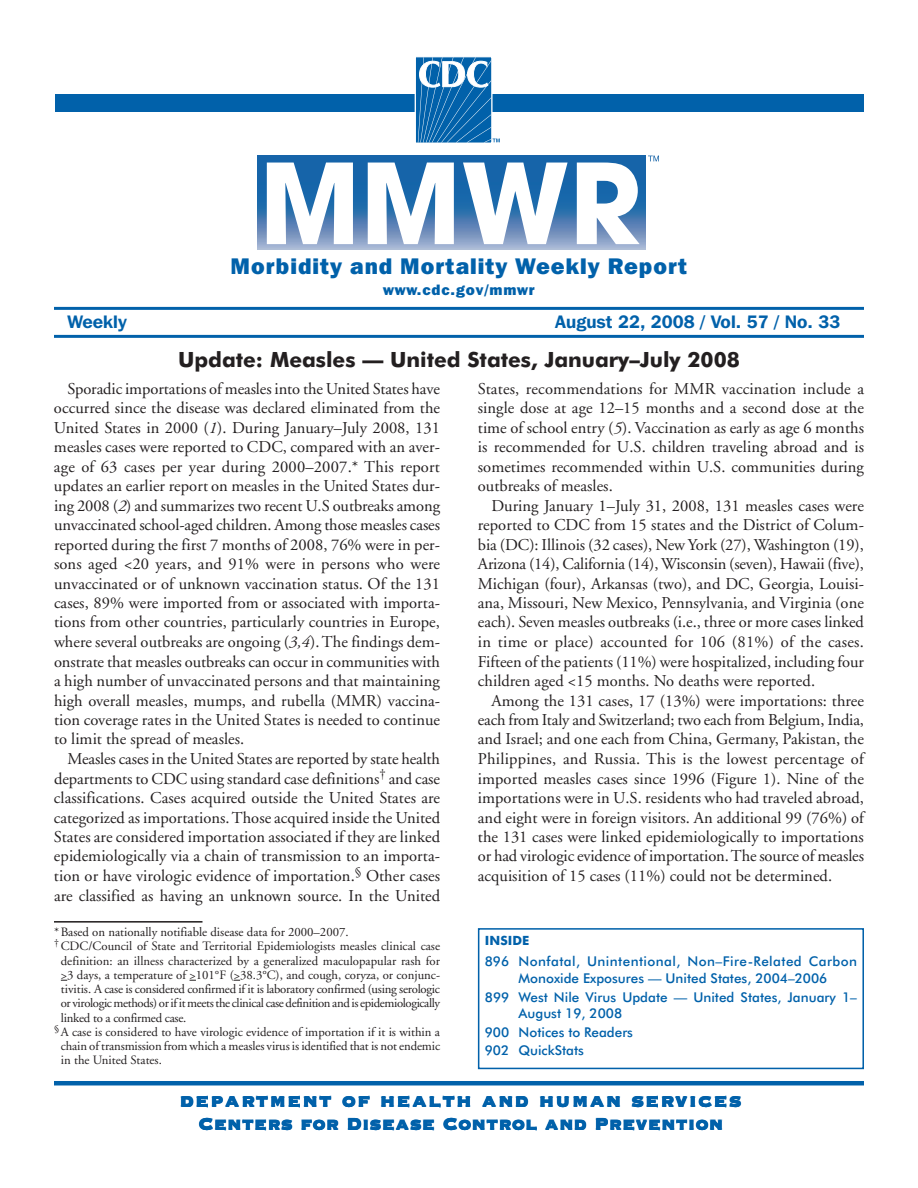
<style>
.page{position:relative;width:918px;height:1188px;background:#fff}
.page>*{position:absolute;margin:0;border:0;box-sizing:border-box;transform-origin:0 0}
.t1{font:22.5px "Copperplate Thirty Three BC";letter-spacing:.065em;color:#0161aa}
.t2{font:800 22.5px "Franklin Gothic IT Cby BT";letter-spacing:.045em;color:#0161aa}
.t3{font:700 21px "Futura BT";letter-spacing:-.005em;color:#231f20}
.t4{font:21px "Copperplate Thirty Three BC";letter-spacing:.025em;color:#0161aa}
.t5{font:600 18px "Franklin Gothic IT Cby BT";color:#0161aa}
.t6{font:16.5px "Adobe Garamond";letter-spacing:.005em;color:#231f20}
.t7{font:800 15px "Franklin Gothic IT Cby BT";letter-spacing:.055em;color:#0161aa}
.t8{font:500 13.5px/16.5px "Futura BT";color:#0161aa}
.t9{font:500 13.5px/16.5px "Futura BT";letter-spacing:.02em;color:#0161aa;text-align:center}
.t10{font:12.75px "Adobe Garamond";color:#231f20}
.t11{font:12.75px "Adobe Garamond";letter-spacing:-.02em;color:#231f20}
.t12{font:12.75px "Adobe Garamond";letter-spacing:-.03em;color:#231f20}
.t13{font:700 12.75px "Futura BT";letter-spacing:.005em;color:#0161aa}
.s1{font-style:italic}
</style>
<div class="page">
<div style="left:55px;top:94px;width:809px;height:18px;background:#0161aa"></div>
<div style="left:415px;top:56px;width:78px;height:88px;border:1px solid #fff"></div>
<svg style="left:418px;top:57px;width:82px;height:86px"></svg>
<hr style="left:54px;top:335px;width:810px;height:3px;background:#0161aa">
<hr style="left:54px;top:307px;width:810px;height:3px;background:#0161aa">
<hr style="left:54px;top:1081px;width:810px;height:4px;background:#0161aa">
<svg style="left:258px;top:155px;width:388px;height:95px"></svg>
<svg style="left:267px;top:163px;width:86px;height:81px"></svg>
<svg style="left:368px;top:163px;width:86px;height:81px"></svg>
<svg style="left:463px;top:163px;width:105px;height:81px"></svg>
<svg style="left:577px;top:163px;width:63px;height:81px"></svg>
<svg style="left:648px;top:156px;width:11px;height:5px"></svg>
<div style="left:478px;top:928px;width:386px;height:141px;border:2px solid #0161aa"></div>
<hr style="left:54px;top:921px;width:148px;height:2px;background:#231f20">
<p class="t2" style="left:231px;top:259px;width:458px">Morbidity and Mortality Weekly Report</p>
<p class="t7" style="left:383px;top:285px;width:153px">www.cdc.gov/mmwr</p>
<p class="t5" style="left:68px;top:315px;width:61px">Weekly</p>
<p class="t5" style="left:555px;top:315px;width:287px">August 22, 2008 / Vol. 57 / No. 33</p>
<p class="t3" style="left:178px;top:351px;width:563px">Update: Measles — United States, January–July 2008</p>
<p class="t6" style="left:68px;top:382px;width:374px">Sporadic importations of measles into the United States have</p>
<p class="t6" style="left:54px;top:401px;width:388px">occurred since the disease was declared eliminated from the</p>
<p class="t6" style="left:54px;top:421px;width:388px">United States in 2000 (<span class="s1">1</span>). During January–July 2008, 131</p>
<p class="t6" style="left:54px;top:440px;width:388px">measles cases were reported to CDC, compared with an aver-</p>
<p class="t6" style="left:54px;top:460px;width:387px">age of 63 cases per year during 2000–2007.* This report</p>
<p class="t6" style="left:54px;top:479px;width:388px">updates an earlier report on measles in the United States dur-</p>
<p class="t6" style="left:54px;top:499px;width:388px">ing 2008 (<span class="s1">2</span>) and summarizes two recent U.S outbreaks among</p>
<p class="t6" style="left:54px;top:518px;width:388px">unvaccinated school-aged children. Among those measles cases</p>
<p class="t6" style="left:54px;top:538px;width:388px">reported during the first 7 months of 2008, 76% were in per-</p>
<p class="t6" style="left:54px;top:557px;width:388px">sons aged &lt;20 years, and 91% were in persons who were</p>
<p class="t6" style="left:54px;top:577px;width:388px">unvaccinated or of unknown vaccination status. Of the 131</p>
<p class="t6" style="left:54px;top:596px;width:388px">cases, 89% were imported from or associated with importa-</p>
<p class="t6" style="left:54px;top:616px;width:387px">tions from other countries, particularly countries in Europe,</p>
<p class="t6" style="left:54px;top:635px;width:388px">where several outbreaks are ongoing (<span class="s1">3,4</span>). The findings dem-</p>
<p class="t6" style="left:54px;top:655px;width:388px">onstrate that measles outbreaks can occur in communities with</p>
<p class="t6" style="left:54px;top:674px;width:387px">a high number of unvaccinated persons and that maintaining</p>
<p class="t6" style="left:54px;top:694px;width:388px">high overall measles, mumps, and rubella (MMR) vaccina-</p>
<p class="t6" style="left:54px;top:713px;width:388px">tion coverage rates in the United States is needed to continue</p>
<p class="t6" style="left:54px;top:733px;width:192px">to limit the spread of measles.</p>
<p class="t6" style="left:68px;top:752px;width:374px">Measles cases in the United States are reported by state health</p>
<p class="t6" style="left:54px;top:772px;width:388px">departments to CDC using standard case definitions<sup>†</sup> and case</p>
<p class="t6" style="left:54px;top:791px;width:388px">classifications. Cases acquired outside the United States are</p>
<p class="t6" style="left:54px;top:811px;width:388px">categorized as importations. Those acquired inside the United</p>
<p class="t6" style="left:54px;top:830px;width:388px">States are considered importation associated if they are linked</p>
<p class="t6" style="left:54px;top:850px;width:388px">epidemiologically via a chain of transmission to an importa-</p>
<p class="t6" style="left:54px;top:869px;width:388px">tion or have virologic evidence of importation.<sup>§</sup> Other cases</p>
<p class="t6" style="left:54px;top:889px;width:388px">are classified as having an unknown source. In the United</p>
<p class="t6" style="left:478px;top:382px;width:388px">States, recommendations for MMR vaccination include a</p>
<p class="t6" style="left:478px;top:401px;width:388px">single dose at age 12–15 months and a second dose at the</p>
<p class="t6" style="left:478px;top:421px;width:388px">time of school entry (<span class="s1">5</span>). Vaccination as early as age 6 months</p>
<p class="t6" style="left:478px;top:440px;width:388px">is recommended for U.S. children traveling abroad and is</p>
<p class="t6" style="left:478px;top:460px;width:388px">sometimes recommended within U.S. communities during</p>
<p class="t6" style="left:478px;top:479px;width:136px">outbreaks of measles.</p>
<p class="t6" style="left:491px;top:499px;width:374px">During January 1–July 31, 2008, 131 measles cases were</p>
<p class="t6" style="left:478px;top:518px;width:388px">reported to CDC from 15 states and the District of Colum-</p>
<p class="t6" style="left:478px;top:538px;width:388px">bia (DC): Illinois (32 cases), New York (27), Washington (19),</p>
<p class="t6" style="left:478px;top:557px;width:388px">Arizona (14), California (14), Wisconsin (seven), Hawaii (five),</p>
<p class="t6" style="left:478px;top:577px;width:388px">Michigan (four), Arkansas (two), and DC, Georgia, Louisi-</p>
<p class="t6" style="left:478px;top:596px;width:388px">ana, Missouri, New Mexico, Pennsylvania, and Virginia (one</p>
<p class="t6" style="left:478px;top:616px;width:388px">each). Seven measles outbreaks (i.e., three or more cases linked</p>
<p class="t6" style="left:478px;top:635px;width:388px">in time or place) accounted for 106 (81%) of the cases.</p>
<p class="t6" style="left:478px;top:655px;width:388px">Fifteen of the patients (11%) were hospitalized, including four</p>
<p class="t6" style="left:478px;top:674px;width:339px">children aged &lt;15 months. No deaths were reported.</p>
<p class="t6" style="left:491px;top:694px;width:374px">Among the 131 cases, 17 (13%) were importations: three</p>
<p class="t6" style="left:478px;top:713px;width:388px">each from Italy and Switzerland; two each from Belgium, India,</p>
<p class="t6" style="left:478px;top:733px;width:388px">and Israel; and one each from China, Germany, Pakistan, the</p>
<p class="t6" style="left:478px;top:752px;width:388px">Philippines, and Russia. This is the lowest percentage of</p>
<p class="t6" style="left:478px;top:772px;width:388px">imported measles cases since 1996 (Figure 1). Nine of the</p>
<p class="t6" style="left:478px;top:791px;width:388px">importations were in U.S. residents who had traveled abroad,</p>
<p class="t6" style="left:478px;top:811px;width:388px">and eight were in foreign visitors. An additional 99 (76%) of</p>
<p class="t6" style="left:478px;top:830px;width:387px">the 131 cases were linked epidemiologically to importations</p>
<p class="t6" style="left:478px;top:850px;width:388px">or had virologic evidence of importation. The source of measles</p>
<p class="t6" style="left:478px;top:869px;width:356px">acquisition of 15 cases (11%) could not be determined.</p>
<p class="t10" style="left:54px;top:927px;width:296px">* Based on nationally notifiable disease data for 2000–2007.</p>
<p class="t10" style="left:54px;top:941px;width:388px"><sup>†</sup> CDC/Council of State and Territorial Epidemiologists measles clinical case</p>
<p class="t10" style="left:61px;top:956px;width:381px">definition: an illness characterized by a generalized maculopapular rash for</p>
<p class="t10" style="left:61px;top:970px;width:381px">&gt;3 days, a temperature of &gt;101°F (&gt;38.3°C), and cough, coryza, or conjunc-</p>
<p class="t11" style="left:61px;top:984px;width:381px">tivitis. A case is considered confirmed if it is laboratory confirmed (using serologic</p>
<p class="t12" style="left:61px;top:998px;width:381px">or virologic methods) or if it meets the clinical case definition and is epidemiologically</p>
<p class="t11" style="left:61px;top:1013px;width:127px">linked to a confirmed case.</p>
<p class="t10" style="left:54px;top:1027px;width:388px"><sup>§</sup> A case is considered to have virologic evidence of importation if it is within a</p>
<p class="t10" style="left:61px;top:1041px;width:381px">chain of transmission from which a measles virus is identified that is not endemic</p>
<p class="t10" style="left:61px;top:1055px;width:103px">in the United States.</p>
<p class="t13" style="left:485px;top:935px;width:46px">INSIDE</p>
<p class="t9" style="left:485px;top:954px;width:374px">896 Nonfatal, Unintentional, Non–Fire-Related Carbon<br>Monoxide Exposures — United States, 2004–2006</p>
<p class="t8" style="left:519px;top:990px;width:340px;text-indent:-34px">899 West Nile Virus Update — United States, January 1–<br>August 19, 2008</p>
<p class="t8" style="left:485px;top:1024px;width:150px;line-height:18.6px">900 Notices to Readers<br>902 QuickStats</p>
<p class="t1" style="left:180px;top:1086px;width:563px">department of health and human services</p>
<p class="t4" style="left:199px;top:1110px;width:526px">Centers for Disease Control and Prevention</p>
</div>
